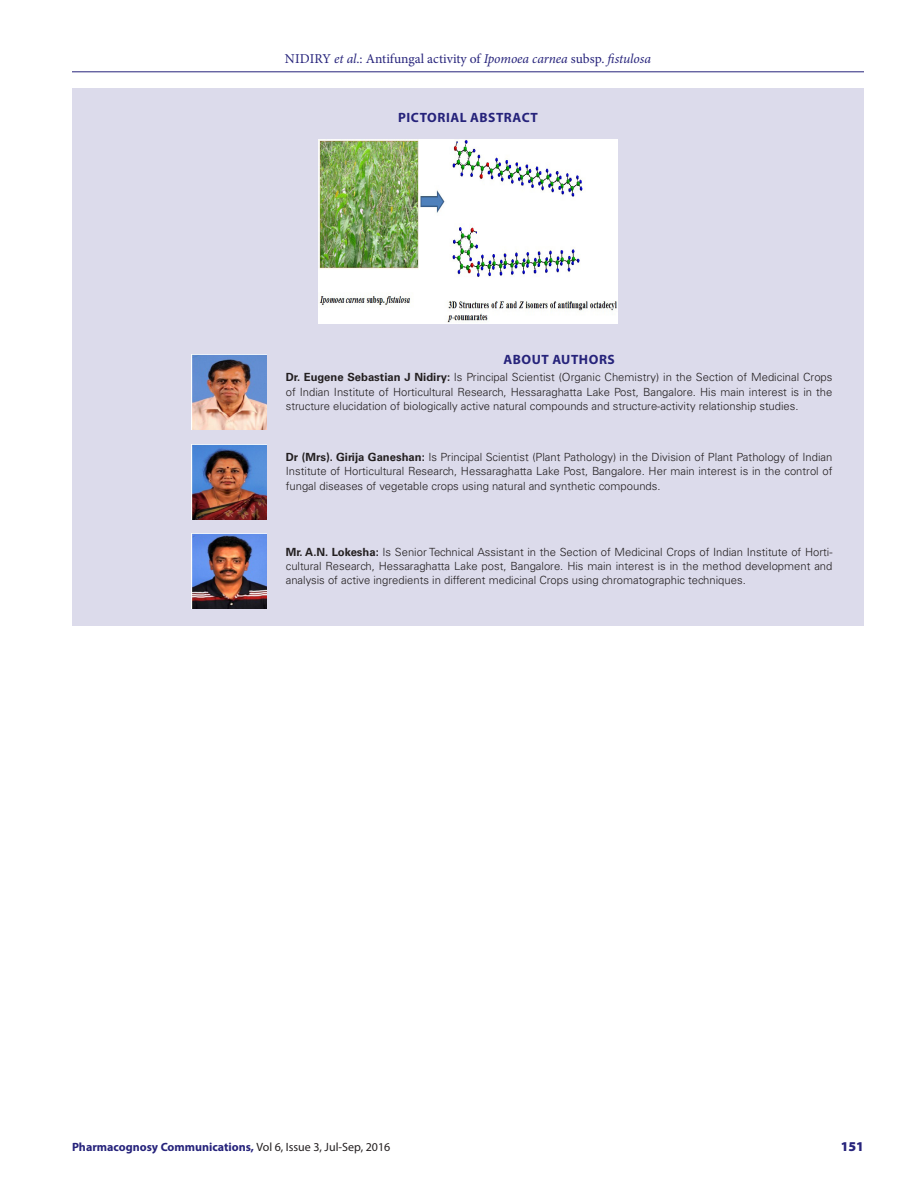
<style>
.page{position:relative;width:918px;height:1188px;background:#fff}
.page>*{position:absolute;margin:0;border:0;box-sizing:border-box;transform-origin:0 0}
.t1{font:13.5px "Minion Pro";color:#26237b}
.ABS_HD_1{font:700 13.5px "Myriad Pro";letter-spacing:.04em;color:#26237b}
.t2{font:900 13.5px "Myriad Pro";color:#26237b}
.t3{font:700 12px "Myriad Pro";color:#26237b}
.TXT{font:300 11.25px/14.2px "Univers LT Std";color:#231f20;text-align:justify}
.s1{font-style:italic}
.s2{font-weight:700}
.s3{font-weight:400;color:#231f20}
</style>
<div class="page">
<hr style="left:72px;top:72px;width:792px;height:1px;background:#26237b">
<div style="left:72px;top:88px;width:792px;height:537px;background:#dcdbeb"></div>
<img style="left:191px;top:354px;width:75px;height:75px">
<img style="left:319px;top:140px;width:298px;height:183px">
<img style="left:191px;top:444px;width:75px;height:75px">
<img style="left:191px;top:534px;width:75px;height:75px">
<p class="t1" style="left:285px;top:50px;width:368px">NIDIRY <span class="s1">et al</span>.: Antifungal activity of <span class="s1">Ipomoea carnea</span> subsp. <span class="s1">fistulosa</span></p>
<p class="ABS_HD_1" style="left:398px;top:109px;width:141px">PICTORIAL ABSTRACT</p>
<p class="ABS_HD_1" style="left:503px;top:351px;width:113px">ABOUT AUTHORS</p>
<p class="TXT" style="left:286px;top:370px;width:548px"><span class="s2">Dr. Eugene Sebastian J Nidiry:</span> Is Principal Scientist (Organic Chemistry) in the Section of Medicinal Crops of Indian Institute of Horticultural Research, Hessaraghatta Lake Post, Bangalore. His main interest is in the structure elucidation of biologically active natural compounds and structure-activity relationship studies.</p>
<p class="TXT" style="left:286px;top:450px;width:548px"><span class="s2">Dr (Mrs). Girija Ganeshan:</span> Is Principal Scientist (Plant Pathology) in the Division of Plant Pathology of Indian Institute of Horticultural Research, Hessaraghatta Lake Post, Bangalore. Her main interest is in the control of fungal diseases of vegetable crops using natural and synthetic compounds.</p>
<p class="TXT" style="left:286px;top:545px;width:548px"><span class="s2">Mr. A.N. Lokesha:</span> Is Senior Technical Assistant in the Section of Medicinal Crops of Indian Institute of Horti&shy;cultural Research, Hessaraghatta Lake post, Bangalore. His main interest is in the method development and analysis of active ingredients in different medicinal Crops using chromatographic techniques.</p>
<p class="t3" style="left:72px;top:1139px;width:320px">Pharmacognosy Communications, <span class="s3">Vol 6, Issue 3, Jul-Sep, 2016</span></p>
<p class="t2" style="left:841px;top:1137px;width:25px">151</p>
</div>
